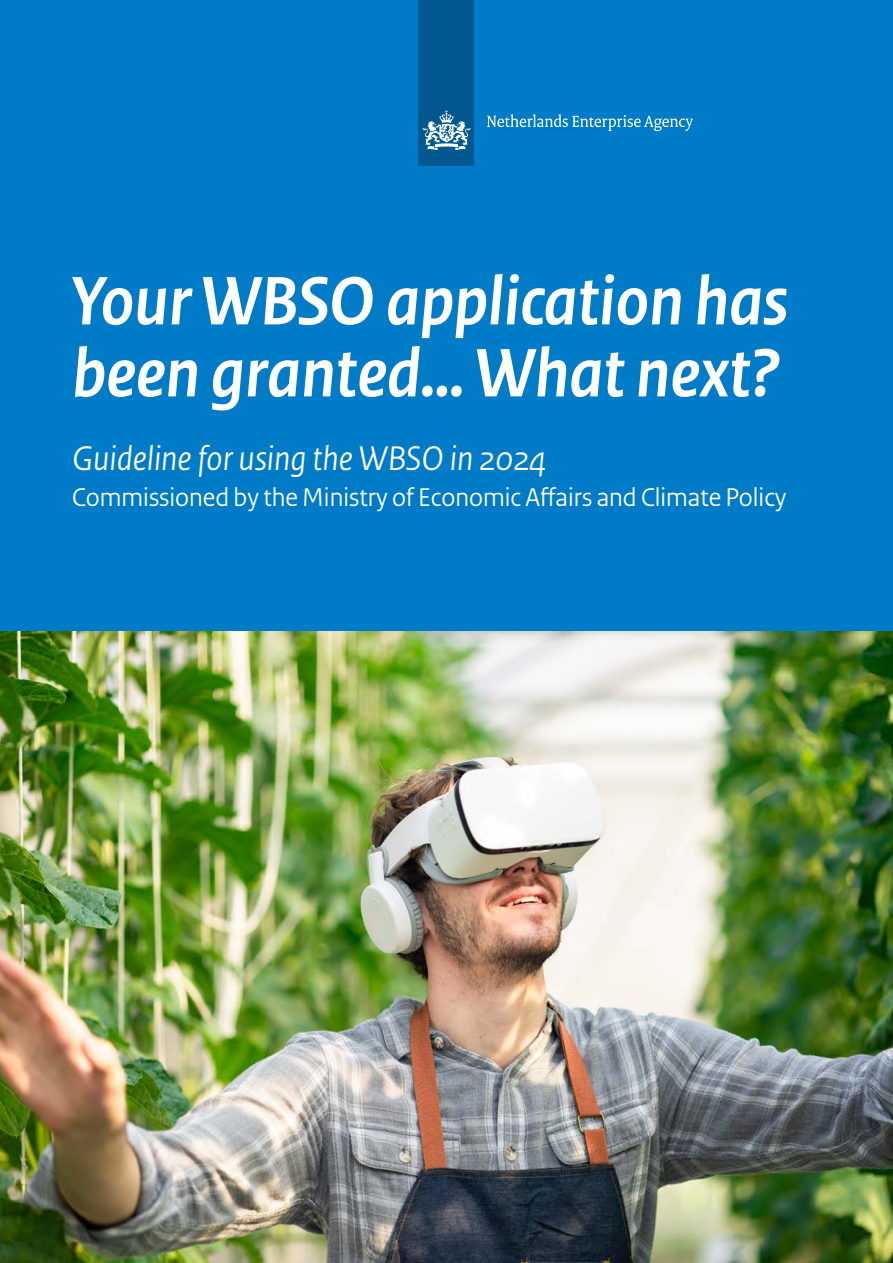
<style>
.page{position:relative;width:893px;height:1263px;background:#fff}
.page>*{position:absolute;margin:0;border:0;box-sizing:border-box;transform-origin:0 0}
.H1_01_RO_Titel{font:italic 700 72px/72px "Rijksoverheid Sans Heading";color:#fff}
.P_02_RO_Subtitel{font:italic 36px "Rijksoverheid Sans Heading";color:#fff}
.P_02_RO_Subtitel_2{font:27px "Rijksoverheid Sans Heading";color:#fff}
</style>
<div class="page">
<div style="left:0;top:0;width:893px;height:631px;background:#007bc7"></div>
<div style="left:419px;top:0;width:55px;height:166px;background:#00588e"></div>
<svg style="left:423px;top:110px;width:47px;height:40px"></svg>
<svg style="left:487px;top:114px;width:206px;height:17px"></svg>
<img style="left:0;top:631px;width:893px;height:632px">
<h1 class="H1_01_RO_Titel" style="left:72px;top:266px;width:717px">Your WBSO application has been granted... What next?</h1>
<p class="P_02_RO_Subtitel" style="left:72px;top:438px;width:475px">Guideline for using the WBSO in 2024</p>
<p class="P_02_RO_Subtitel_2" style="left:72px;top:481px;width:716px">Commissioned by the Ministry of Economic Affairs and Climate Policy</p>
</div>
